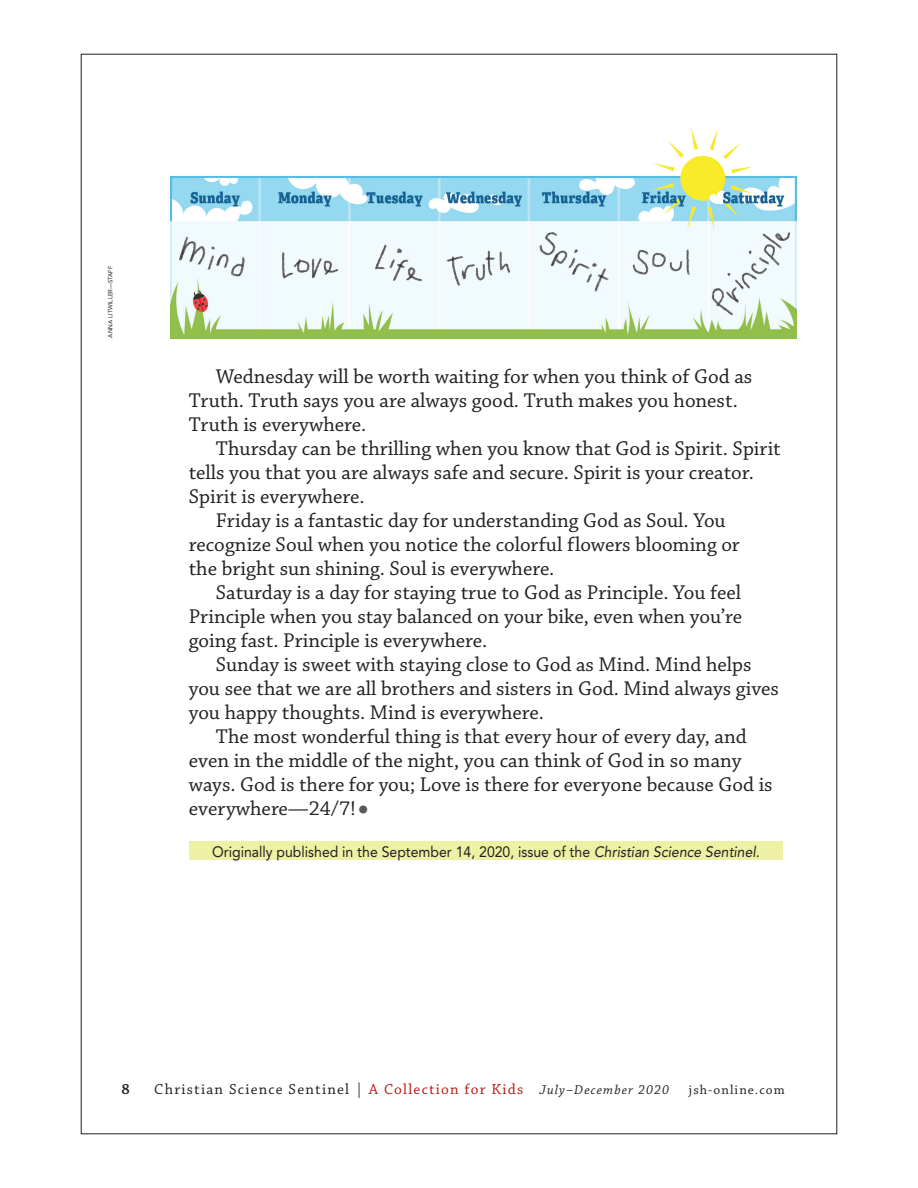
<style>
.page{position:relative;width:918px;height:1188px;background:#fff}
.page>*{position:absolute;margin:0;border:0;box-sizing:border-box;transform-origin:0 0}
.KIDS_BODY_INDENT{font:21px/24px "Chaparral Pro";color:#231f20}
.t1{font:15.3px "Chaparral Pro";letter-spacing:.08em;color:#231f20}
.t2{font:600 15.3px "Chaparral Pro";color:#231f20}
.ORIG_PUB_KIDS{font:15px "Avenir LT Std";color:#231f20;scale:.94 1}
.t3{font:13.5px "Chaparral Pro";letter-spacing:.08em;color:#231f20}
.PHOTO_CREDIT{font:6px "Avenir LT Std";letter-spacing:.005em;color:#231f20}
.s1{font-family:"Berkeley Std";font-size:30px;color:#57585a}
.s2{font-style:italic}
.s3{color:#b41d15}
.s4{font-style:italic;font-size:13.5px}
</style>
<div class="page">
<div style="left:189px;top:842px;width:594px;height:18px;background:#eef0a4"></div>
<img style="left:170px;top:128px;width:627px;height:206px">
<p class="PHOTO_CREDIT" style="left:107px;top:338px;width:73px;rotate:-90deg">ANNA LITWILLER—STAFF</p>
<p class="KIDS_BODY_INDENT" style="left:189px;top:365px;width:565px;text-indent:27px">Wednesday will be worth waiting for when you think of God as<br>Truth. Truth says you are always good. Truth makes you honest.<br>Truth is everywhere.</p>
<p class="KIDS_BODY_INDENT" style="left:189px;top:437px;width:594px;text-indent:27px">Thursday can be thrilling when you know that God is Spirit. Spirit tells you that you are always safe and secure. Spirit is your creator.<br>Spirit is everywhere.</p>
<p class="KIDS_BODY_INDENT" style="left:189px;top:509px;width:553px;text-indent:27px">Friday is a fantastic day for understanding God as Soul. You recognize Soul when you notice the colorful flowers blooming or the bright sun shining. Soul is everywhere.</p>
<p class="KIDS_BODY_INDENT" style="left:189px;top:581px;width:555px;text-align:justify;text-indent:27px">Saturday is a day for staying true to God as Principle. You feel Principle when you stay balanced on your bike, even when you’re going fast. Principle is everywhere.</p>
<p class="KIDS_BODY_INDENT" style="left:189px;top:653px;width:592px;text-indent:27px">Sunday is sweet with staying close to God as Mind. Mind helps you see that we are all brothers and sisters in God. Mind always gives you happy thoughts. Mind is everywhere.</p>
<p class="KIDS_BODY_INDENT" style="left:189px;top:725px;width:585px;text-indent:27px">The most wonderful thing is that every hour of every day, and even in the middle of the night, you can think of God in so many ways. God is there for you; Love is there for everyone because God is everywhere—24/7!<span class="s1">•</span></p>
<p class="ORIG_PUB_KIDS" style="left:212px;top:843px;width:584px">Originally published in the September 14, 2020, issue of the <span class="s2">Christian Science Sentinel.</span></p>
<p class="t2" style="left:122px;top:1080px;width:10px">8</p>
<p class="t1" style="left:154px;top:1080px;width:516px">Christian Science Sentinel | <span class="s3">A Collection for Kids</span> <span class="s4">July–December 2020</span></p>
<p class="t3" style="left:689px;top:1082px;width:97px">jsh-online.com</p>
</div>
